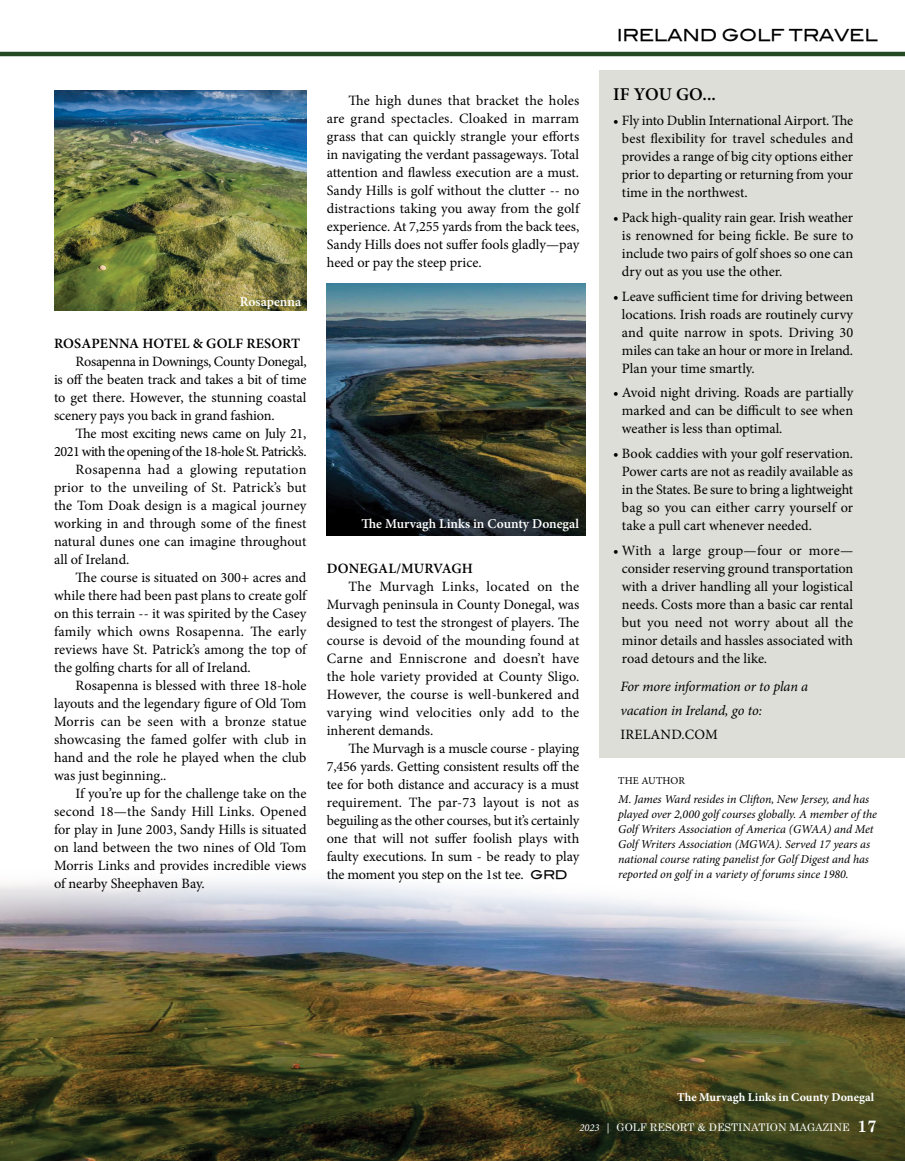
<style>
.page{position:relative;width:905px;height:1161px;background:#fff}
.page>*{position:absolute;margin:0;border:0;box-sizing:border-box;transform-origin:0 0}
.Enhanced_Justification{font:600 18px "Minion Pro";letter-spacing:.005em;color:#000}
.t1{font:16.5px "Blair Md ITCTT Medium";letter-spacing:-.02em;color:#000}
.Enhanced_Justification-2{font:14.25px/18px "Minion Pro";letter-spacing:-.005em;color:#000;text-align:justify}
.Enhanced_Justification-3{font:14.25px/18px "Minion Pro";letter-spacing:-.03em;color:#000;text-align:right}
.t2{font:italic 14.25px/24px "Minion Pro";letter-spacing:-.01em;color:#000}
.Enhanced_Justification-4{font:600 14.25px "Minion Pro";letter-spacing:.01em;color:#000}
.Enhanced_Justification-5{font:600 13.5px "Minion Pro";color:#fff}
.t3{font:italic 12px/15px "Minion Pro";letter-spacing:-.005em;color:#000}
.Enhanced_Justification-6{font:700 12px "Minion Pro";letter-spacing:.005em;color:#fff}
.t4{font:10.5px "Century Schoolbook";color:#fff}
.t5{font:10.5px "Minion Pro";letter-spacing:.01em;color:#000}
.s1{font-family:"Blair Md ITCTT Medium";font-size:12px}
.s2{font-style:normal}
.s3{font-family:"Minion Pro";font-style:italic}
.s4{font-family:"Minion Pro"}
.s5{font-weight:700;font-size:16.5px}
</style>
<div class="page">
<img style="left:0;top:881px;width:904px;height:280px">
<div style="left:599px;top:71px;width:305px;height:687px;background:#dcded7"></div>
<hr style="left:0;top:52px;width:904px;height:4px;background:#254a23">
<img style="left:54px;top:91px;width:252px;height:219px">
<img style="left:327px;top:284px;width:258px;height:252px">
<p class="Enhanced_Justification-5" style="left:240px;top:292px;width:63px">Rosapenna</p>
<p class="Enhanced_Justification-4" style="left:54px;top:333px;width:247px">ROSAPENNA HOTEL &amp; GOLF RESORT</p>
<p class="Enhanced_Justification-2" style="left:54px;top:352px;width:254px;text-indent:22px">Rosapenna in Downings, County Donegal, is off the beaten track and takes a bit of time to get there. However, the stunning coastal scenery pays you back in grand fashion.</p>
<p class="Enhanced_Justification-3" style="left:54px;top:424px;width:254px">The most exciting news came on July 21,<br>2021 with the opening of the 18-hole St. Patrick’s.</p>
<p class="Enhanced_Justification-2" style="left:54px;top:460px;width:254px;text-indent:22px">Rosapenna had a glowing reputation prior to the unveiling of St. Patrick’s but the Tom Doak design is a magical journey working in and through some of the finest natural dunes one can imagine throughout all of Ireland.</p>
<p class="Enhanced_Justification-2" style="left:54px;top:568px;width:254px;text-indent:22px">The course is situated on 300+ acres and while there had been past plans to create golf on this terrain -- it was spirited by the Casey family which owns Rosapenna. The early reviews have St. Patrick’s among the top of the golfing charts for all of Ireland.</p>
<p class="Enhanced_Justification-2" style="left:54px;top:676px;width:254px;text-indent:22px">Rosapenna is blessed with three 18-hole layouts and the legendary figure of Old Tom Morris can be seen with a bronze statue showcasing the famed golfer with club in hand and the role he played when the club was just beginning..</p>
<p class="Enhanced_Justification-2" style="left:54px;top:784px;width:254px;text-indent:22px">If you’re up for the challenge take on the second 18—the Sandy Hill Links. Opened for play in June 2003, Sandy Hills is situated on land between the two nines of Old Tom Morris Links and provides incredible views of nearby Sheephaven Bay.</p>
<p class="Enhanced_Justification-2" style="left:327px;top:91px;width:254px;text-indent:22px">The high dunes that bracket the holes are grand spectacles. Cloaked in marram grass that can quickly strangle your efforts in navigating the verdant passageways. Total attention and flawless execution are a must.<br>Sandy Hills is golf without the clutter -- no distractions taking you away from the golf experience. At 7,255 yards from the back tees, Sandy Hills does not suffer fools gladly—pay heed or pay the steep price.</p>
<p class="Enhanced_Justification-5" style="left:361px;top:515px;width:219px">The Murvagh Links in County Donegal</p>
<p class="Enhanced_Justification-4" style="left:327px;top:558px;width:147px">DONEGAL/MURVAGH</p>
<p class="Enhanced_Justification-2" style="left:327px;top:577px;width:254px;text-indent:22px">The Murvagh Links, located on the Murvagh peninsula in County Donegal, was designed to test the strongest of players. The course is devoid of the mounding found at Carne and Enniscrone and doesn’t have the hole variety provided at County Sligo.<br>However, the course is well-bunkered and varying wind velocities only add to the inherent demands.</p>
<p class="Enhanced_Justification-2" style="left:327px;top:739px;width:254px;text-indent:22px">The Murvagh is a muscle course - playing 7,456 yards. Getting consistent results off the tee for both distance and accuracy is a must requirement. The par-73 layout is not as beguiling as the other courses, but it’s certainly one that will not suffer foolish plays with faulty executions. In sum - be ready to play the moment you step on the 1st tee. <span class="s1">GRD</span></p>
<p class="t1" style="left:617px;top:21px;width:262px">IRELAND GOLF TRAVEL</p>
<p class="Enhanced_Justification" style="left:613px;top:82px;width:104px">IF YOU GO...</p>
<p class="Enhanced_Justification-2" style="left:622px;top:112px;width:233px;text-indent:-9px">• Fly into Dublin International Airport. The best flexibility for travel schedules and provides a range of big city options either prior to departing or returning from your time in the northwest.</p>
<p class="Enhanced_Justification-2" style="left:622px;top:208px;width:233px;text-indent:-9px">• Pack high-quality rain gear. Irish weather is renowned for being fickle. Be sure to include two pairs of golf shoes so one can dry out as you use the other.</p>
<p class="Enhanced_Justification-2" style="left:622px;top:287px;width:233px;text-indent:-9px">• Leave sufficient time for driving between locations. Irish roads are routinely curvy and quite narrow in spots. Driving 30 miles can take an hour or more in Ireland.<br>Plan your time smartly.</p>
<p class="Enhanced_Justification-2" style="left:622px;top:384px;width:233px;text-indent:-9px">• Avoid night driving. Roads are partially marked and can be difficult to see when weather is less than optimal.</p>
<p class="Enhanced_Justification-2" style="left:622px;top:445px;width:233px;text-indent:-9px">• Book caddies with your golf reservation.<br>Power carts are not as readily available as in the States. Be sure to bring a lightweight bag so you can either carry yourself or take a pull cart whenever needed.</p>
<p class="Enhanced_Justification-2" style="left:622px;top:541px;width:233px;text-indent:-9px">• With a large group—four or more— consider reserving ground transportation with a driver handling all your logistical needs. Costs more than a basic car rental but you need not worry about all the minor details and hassles associated with road detours and the like.</p>
<p class="t2" style="left:620px;top:674px;width:189px">For more information or to plan a vacation in Ireland, go to:<br><span class="s2">IRELAND.COM</span></p>
<p class="t5" style="left:618px;top:774px;width:68px">THE AUTHOR</p>
<p class="t3" style="left:618px;top:791px;width:260px">M. James Ward resides in Clifton, New Jersey, and has played over 2,000 golf courses globally. A member of the Golf Writers Association of America (GWAA) and Met Golf Writers Association (MGWA). Served 17 years as national course rating panelist for Golf Digest and has reported on golf in a variety of forums since 1980.</p>
<p class="Enhanced_Justification-6" style="left:677px;top:1089px;width:199px">The Murvagh Links in County Donegal</p>
<p class="t4" style="left:579px;top:1121px;width:298px"><span class="s3">2023</span> <span class="s4">|</span> GOLF RESORT &amp; DESTINATION MAGAZINE <span class="s5">17</span></p>
</div>
